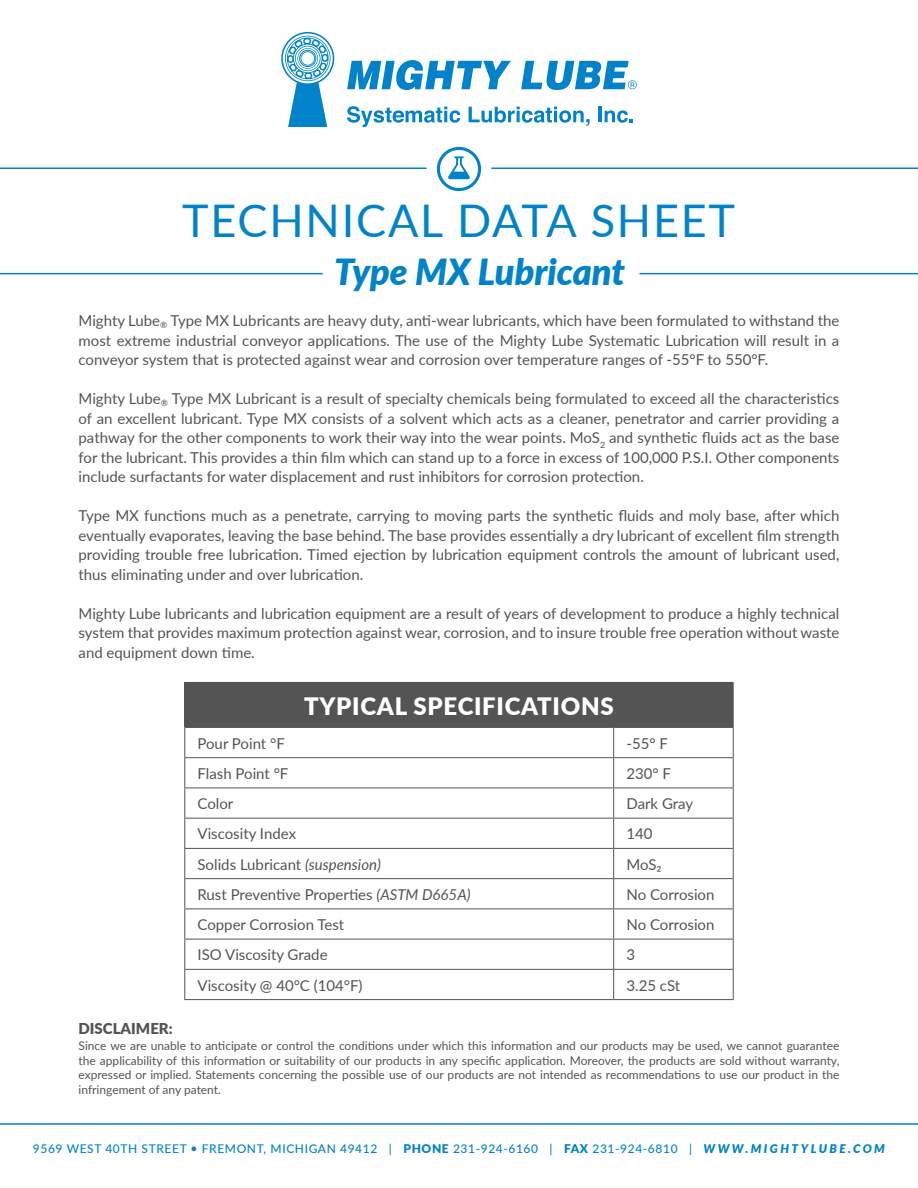
<style>
.page{position:relative;width:918px;height:1188px;background:#fff}
.page>*{position:absolute;margin:0;border:0;box-sizing:border-box;transform-origin:0 0}
.t1{font:45px "Lato";letter-spacing:.04em;color:#0083ca}
.t2{font:italic 900 36px "Lato";color:#0083ca}
.t3{font:900 24px "Lato";letter-spacing:.03em;color:#fff}
.t4{font:15px/19.5px "Lato";color:#535453;text-align:justify}
.t5{font:900 15px "Lato";color:#535453}
.t6{font:12px/14.4px "Lato";color:#535453;text-align:justify}
.t7{font:500 12px "Lato";letter-spacing:.05em;color:#0083ca}
.s1{font-style:italic}
.s2{font-weight:900}
.s3{font-weight:900;font-style:italic}
</style>
<div class="page">
<hr style="left:0;top:1123px;width:918px;height:2px;background:#0083ca">
<svg style="left:281px;top:32px;width:53px;height:95px"></svg>
<svg style="left:347px;top:60px;width:164px;height:30px"></svg>
<svg style="left:521px;top:61px;width:116px;height:29px"></svg>
<svg style="left:347px;top:106px;width:113px;height:21px"></svg>
<svg style="left:469px;top:107px;width:121px;height:19px"></svg>
<hr style="left:599px;top:107px;width:3px;height:15px;background:#0083ca">
<svg style="left:605px;top:110px;width:28px;height:13px"></svg>
<hr style="left:0;top:273px;width:323px;height:1px;background:#0083ca">
<hr style="left:639px;top:273px;width:279px;height:1px;background:#0083ca">
<svg style="left:438px;top:148px;width:42px;height:42px"></svg>
<div style="left:437px;top:147px;width:44px;height:44px;border:3px solid #0083ca;border-radius:50%"></div>
<svg style="left:448px;top:156px;width:22px;height:23px"></svg>
<hr style="left:0;top:167px;width:427px;height:2px;background:#0083ca">
<hr style="left:491px;top:167px;width:427px;height:2px;background:#0083ca">
<div style="left:185px;top:682px;width:548px;height:45px;background:#535453"></div>
<hr style="left:184px;top:682px;width:430px;height:1px;background:#535453">
<hr style="left:184px;top:683px;width:1px;height:44px;background:#535453">
<hr style="left:614px;top:682px;width:120px;height:1px;background:#535453">
<hr style="left:733px;top:683px;width:1px;height:44px;background:#535453">
<hr style="left:184px;top:727px;width:430px;height:1px;background:#535453">
<hr style="left:614px;top:727px;width:120px;height:1px;background:#535453">
<svg style="left:613px;top:728px;width:1px;height:29px"></svg>
<hr style="left:613px;top:758px;width:1px;height:30px;background:#535453">
<hr style="left:613px;top:788px;width:1px;height:30px;background:#535453">
<svg style="left:613px;top:819px;width:1px;height:59px"></svg>
<hr style="left:613px;top:879px;width:1px;height:30px;background:#535453">
<hr style="left:613px;top:909px;width:1px;height:30px;background:#535453">
<hr style="left:613px;top:939px;width:1px;height:30px;background:#535453">
<svg style="left:613px;top:970px;width:1px;height:29px"></svg>
<svg style="left:184px;top:728px;width:1px;height:29px"></svg>
<svg style="left:733px;top:728px;width:1px;height:29px"></svg>
<hr style="left:184px;top:757px;width:430px;height:1px;background:#535453">
<hr style="left:184px;top:758px;width:1px;height:30px;background:#535453">
<hr style="left:614px;top:757px;width:120px;height:1px;background:#535453">
<hr style="left:733px;top:758px;width:1px;height:30px;background:#535453">
<hr style="left:184px;top:788px;width:430px;height:1px;background:#535453">
<hr style="left:184px;top:788px;width:1px;height:30px;background:#535453">
<hr style="left:614px;top:788px;width:120px;height:1px;background:#535453">
<hr style="left:733px;top:788px;width:1px;height:30px;background:#535453">
<hr style="left:184px;top:818px;width:430px;height:1px;background:#535453">
<hr style="left:614px;top:818px;width:120px;height:1px;background:#535453">
<hr style="left:184px;top:848px;width:430px;height:1px;background:#535453">
<svg style="left:184px;top:819px;width:1px;height:59px"></svg>
<hr style="left:614px;top:848px;width:120px;height:1px;background:#535453">
<svg style="left:733px;top:819px;width:1px;height:59px"></svg>
<hr style="left:184px;top:878px;width:430px;height:1px;background:#535453">
<hr style="left:184px;top:879px;width:1px;height:30px;background:#535453">
<hr style="left:614px;top:878px;width:120px;height:1px;background:#535453">
<hr style="left:733px;top:879px;width:1px;height:30px;background:#535453">
<hr style="left:184px;top:909px;width:430px;height:1px;background:#535453">
<hr style="left:184px;top:909px;width:1px;height:30px;background:#535453">
<hr style="left:614px;top:909px;width:120px;height:1px;background:#535453">
<hr style="left:733px;top:909px;width:1px;height:30px;background:#535453">
<hr style="left:184px;top:939px;width:430px;height:1px;background:#535453">
<hr style="left:184px;top:939px;width:1px;height:30px;background:#535453">
<hr style="left:614px;top:939px;width:120px;height:1px;background:#535453">
<hr style="left:733px;top:939px;width:1px;height:30px;background:#535453">
<hr style="left:184px;top:969px;width:430px;height:1px;background:#535453">
<svg style="left:184px;top:970px;width:1px;height:29px"></svg>
<hr style="left:614px;top:969px;width:120px;height:1px;background:#535453">
<svg style="left:733px;top:970px;width:1px;height:29px"></svg>
<hr style="left:184px;top:999px;width:430px;height:1px;background:#535453">
<hr style="left:614px;top:999px;width:120px;height:1px;background:#535453">
<h1 class="t1" style="left:182px;top:189px;width:554px">TECHNICAL DATA SHEET</h1>
<h2 class="t2" style="left:334px;top:245px;width:292px">Type MX Lubricant</h2>
<p class="t4" style="left:79px;top:310px;width:762px">Mighty Lube<sub>®</sub> Type MX Lubricants are heavy duty, anti-wear lubricants, which have been formulated to withstand the</p>
<p class="t4" style="left:79px;top:330px;width:762px">most extreme industrial conveyor applications. The use of the Mighty Lube Systematic Lubrication will result in a conveyor system that is protected against wear and corrosion over temperature ranges of -55°F to 550°F.</p>
<p class="t4" style="left:79px;top:388px;width:762px">Mighty Lube<sub>®</sub> Type MX Lubricant is a result of specialty chemicals being formulated to exceed all the characteristics of an excellent lubricant. Type MX consists of a solvent which acts as a cleaner, penetrator and carrier providing a pathway for the other components to work their way into the wear points. MoS<sub>2</sub> and synthetic fluids act as the base for the lubricant. This provides a thin film which can stand up to a force in excess of 100,000 P.S.I. Other components include surfactants for water displacement and rust inhibitors for corrosion protection.</p>
<p class="t4" style="left:79px;top:505px;width:762px">Type MX functions much as a penetrate, carrying to moving parts the synthetic fluids and moly base, after which eventually evaporates, leaving the base behind. The base provides essentially a dry lubricant of excellent film strength providing trouble free lubrication. Timed ejection by lubrication equipment controls the amount of lubricant used, thus eliminating under and over lubrication.</p>
<p class="t4" style="left:79px;top:603px;width:762px">Mighty Lube lubricants and lubrication equipment are a result of years of development to produce a highly technical system that provides maximum protection against wear, corrosion, and to insure trouble free operation without waste and equipment down time.</p>
<p class="t3" style="left:304px;top:688px;width:311px">TYPICAL SPECIFICATIONS</p>
<p class="t4" style="left:198px;top:733px;width:89px">Pour Point °F</p>
<p class="t4" style="left:626px;top:733px;width:43px">-55° F</p>
<p class="t4" style="left:198px;top:763px;width:92px">Flash Point °F</p>
<p class="t4" style="left:626px;top:763px;width:46px">230° F</p>
<p class="t4" style="left:198px;top:793px;width:37px">Color</p>
<p class="t4" style="left:626px;top:793px;width:68px">Dark Gray</p>
<p class="t4" style="left:198px;top:823px;width:100px">Viscosity Index</p>
<p class="t4" style="left:626px;top:823px;width:28px">140</p>
<p class="t4" style="left:198px;top:854px;width:185px">Solids Lubricant <span class="s1">(suspension)</span></p>
<p class="t4" style="left:626px;top:854px;width:37px">MoS₂</p>
<p class="t4" style="left:198px;top:884px;width:275px">Rust Preventive Properties <span class="s1">(ASTM D665A)</span></p>
<p class="t4" style="left:626px;top:884px;width:90px">No Corrosion</p>
<p class="t4" style="left:198px;top:914px;width:148px">Copper Corrosion Test</p>
<p class="t4" style="left:626px;top:914px;width:90px">No Corrosion</p>
<p class="t4" style="left:198px;top:944px;width:132px">ISO Viscosity Grade</p>
<p class="t4" style="left:626px;top:944px;width:10px">3</p>
<p class="t4" style="left:198px;top:975px;width:167px">Viscosity @ 40°C (104°F)</p>
<p class="t4" style="left:626px;top:975px;width:55px">3.25 cSt</p>
<p class="t5" style="left:79px;top:1017px;width:96px">DISCLAIMER:</p>
<p class="t6" style="left:79px;top:1038px;width:762px">Since we are unable to anticipate or control the conditions under which this information and our products may be used, we cannot guarantee the applicability of this information or suitability of our products in any specific application. Moreover, the products are sold without warranty, expressed or implied. Statements concerning the possible use of our products are not intended as recommendations to use our product in the infringement of any patent.</p>
<p class="t7" style="left:33px;top:1140px;width:854px">9569 WEST 40TH STREET • FREMONT, MICHIGAN 49412 | <span class="s2">PHONE</span> 231-924-6160 | <span class="s2">FAX</span> 231-924-6810 | <span class="s3">WWW.MIGHTYLUBE.COM</span></p>
</div>
